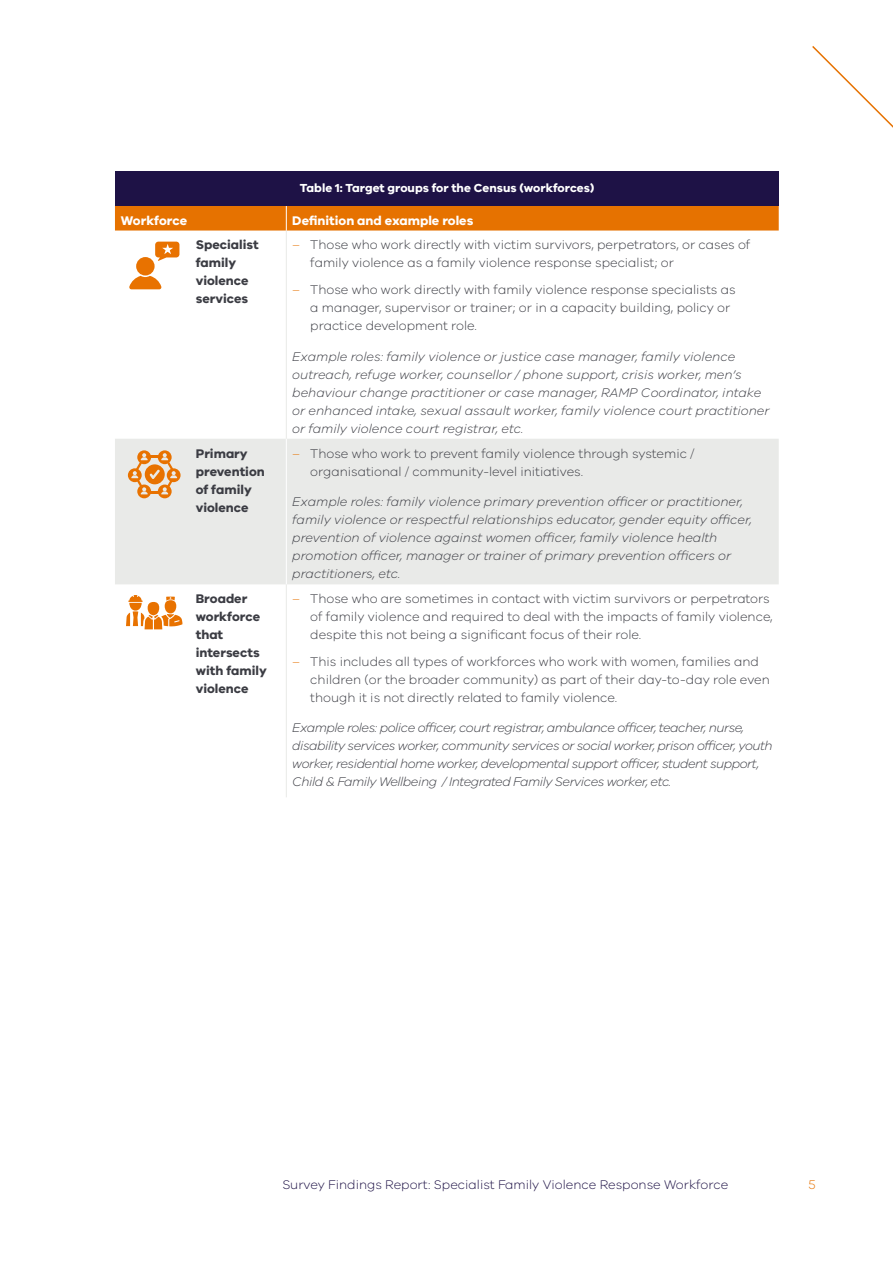
<style>
.page{position:relative;width:893px;height:1263px;background:#fff}
.page>*{position:absolute;margin:0;border:0;box-sizing:border-box;transform-origin:0 0}
.t1{font:300 12.9px/18px "VIC";color:#3b3c43}
.t2{font:italic 300 12.9px/18px "VIC";color:#3b3c43}
.t3{font:italic 300 12.9px/18px "VIC";letter-spacing:-.035em;color:#3b3c43}
.t4{font:700 12.9px/18px "VIC";color:#3b3c43}
.t5{font:300 12.9px "VIC";color:#1e1246}
.t6{font:700 12.9px "VIC";color:#fff}
.t7{font:300 12.9px "VIC";color:#e67200}
.t8{font:700 12px "VIC";color:#fff}
.s1{color:#e67200}
</style>
<div class="page">
<svg style="left:812px;top:46px;width:81px;height:82px"></svg>
<div style="left:115px;top:439px;width:664px;height:145px;background:#e9eae8"></div>
<hr style="left:286px;top:439px;width:1px;height:145px;background:#fff">
<hr style="left:286px;top:231px;width:1px;height:208px;background:#e9eae8">
<hr style="left:286px;top:584px;width:1px;height:213px;background:#e9eae8">
<div style="left:115px;top:206px;width:664px;height:25px;background:#e67200"></div>
<div style="left:115px;top:172px;width:664px;height:34px;background:#1e1246"></div>
<div style="left:136px;top:257px;width:19px;height:18px;background:#e87200;border-radius:50%"></div>
<svg style="left:129px;top:276px;width:33px;height:13px"></svg>
<svg style="left:155px;top:242px;width:25px;height:19px"></svg>
<svg style="left:128px;top:450px;width:53px;height:48px;background:#e8b684"></svg>
<svg style="left:126px;top:595px;width:56px;height:34px"></svg>
<p class="t8" style="left:300px;top:181px;width:296px">Table 1: Target groups for the Census (workforces)</p>
<p class="t6" style="left:121px;top:212px;width:68px">Workforce</p>
<p class="t6" style="left:292px;top:212px;width:183px">Definition and example roles</p>
<p class="t4" style="left:196px;top:236px;width:65px">Specialist family violence services</p>
<p class="t1" style="left:310px;top:236px;width:442px;text-indent:-18px"><span class="s1">–</span> Those who work directly with victim survivors, perpetrators, or cases of family violence as a family violence response specialist; or</p>
<p class="t1" style="left:310px;top:280px;width:427px;text-indent:-18px"><span class="s1">–</span> Those who work directly with family violence response specialists as a manager, supervisor or trainer; or in a capacity building, policy or practice development role.</p>
<p class="t2" style="left:292px;top:347px;width:479px">Example roles: family violence or justice case manager, family violence outreach, refuge worker, counsellor / phone support, crisis worker, men’s behaviour change practitioner or case manager, RAMP Coordinator, intake or enhanced intake, sexual assault worker, family violence court practitioner or family violence court registrar, etc.</p>
<p class="t4" style="left:196px;top:444px;width:71px">Primary prevention of family violence</p>
<p class="t1" style="left:310px;top:444px;width:386px;text-indent:-18px"><span class="s1">–</span> Those who work to prevent family violence through systemic / organisational / community-level initiatives.</p>
<p class="t2" style="left:292px;top:492px;width:461px">Example roles: family violence primary prevention officer or practitioner, family violence or respectful relationships educator, gender equity officer, prevention of violence against women officer, family violence health promotion officer, manager or trainer of primary prevention officers or practitioners, etc.</p>
<p class="t4" style="left:196px;top:589px;width:73px">Broader workforce that intersects with family violence</p>
<p class="t1" style="left:310px;top:589px;width:464px;text-indent:-18px"><span class="s1">–</span> Those who are sometimes in contact with victim survivors or perpetrators of family violence and required to deal with the impacts of family violence, despite this not being a significant focus of their role.</p>
<p class="t1" style="left:310px;top:652px;width:461px;text-indent:-18px"><span class="s1">–</span> This includes all types of workforces who work with women, families and children (or the broader community) as part of their day-to-day role even though it is not directly related to family violence.</p>
<p class="t3" style="left:292px;top:719px;width:482px">Example roles: police officer, court registrar, ambulance officer, teacher, nurse, disability services worker, community services or social worker, prison officer, youth worker, residential home worker, developmental support officer, student support, Child &amp; Family Wellbeing / Integrated Family Services worker, etc.</p>
<p class="t5" style="left:282px;top:1177px;width:447px">Survey Findings Report: Specialist Family Violence Response Workforce</p>
<p class="t7" style="left:808px;top:1177px;width:9px">5</p>
</div>
